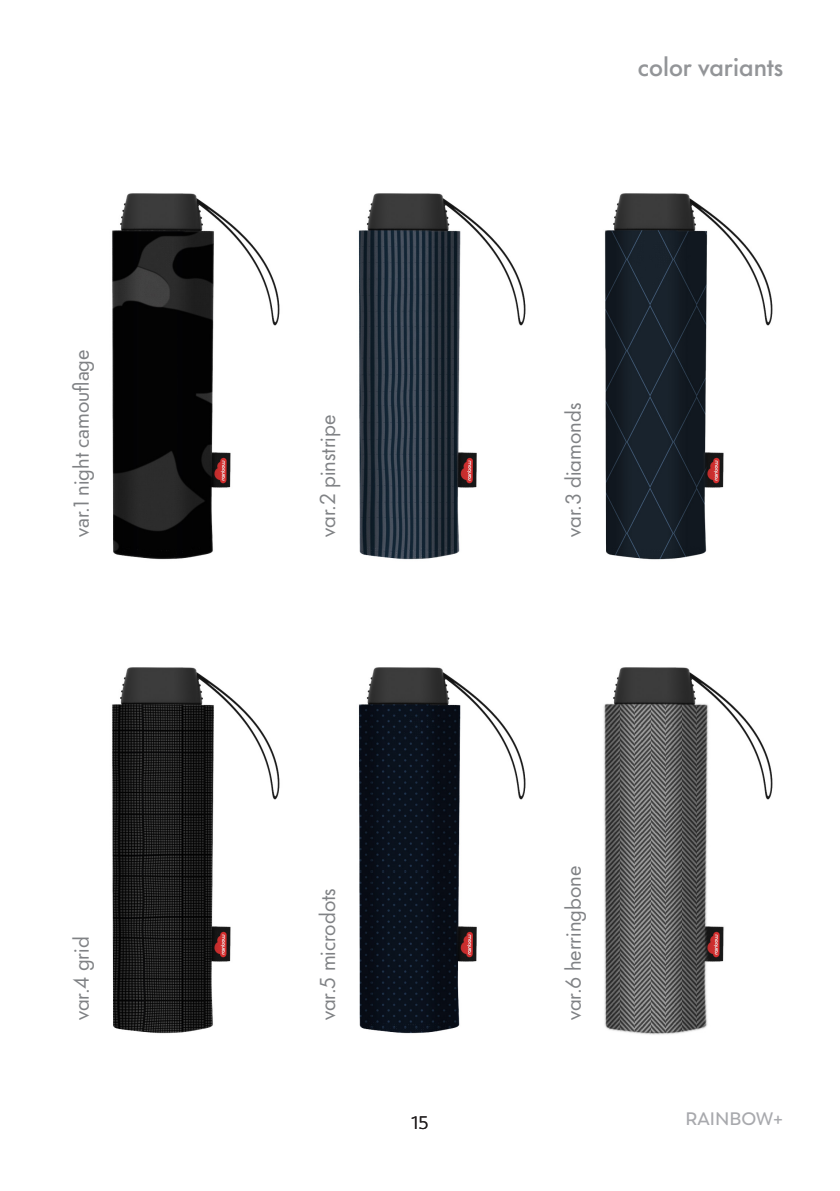
<style>
.page{position:relative;width:840px;height:1191px;background:#fff}
.page>*{position:absolute;margin:0;border:0;box-sizing:border-box;transform-origin:0 0}
.t1{font:500 24px "Futura Now Headline";color:#939598}
.t2{font:20px "Futura Now Headline";color:#808285}
.t3{font:600 18px "Trenda";color:#a8a9ad}
.t4{font:18px "Trenda";color:#231f20}
</style>
<div class="page">
<img style="left:112px;top:193px;width:168px;height:367px">
<img style="left:358px;top:193px;width:168px;height:367px">
<img style="left:604px;top:193px;width:169px;height:367px">
<img style="left:112px;top:667px;width:168px;height:367px">
<img style="left:358px;top:667px;width:168px;height:367px">
<img style="left:603px;top:667px;width:170px;height:368px">
<p class="t2" style="left:65px;top:537px;width:189px;rotate:-90deg">var.1 night camouflage</p>
<p class="t2" style="left:65px;top:1020px;width:85px;rotate:-90deg">var.4 grid</p>
<p class="t2" style="left:311px;top:537px;width:123px;rotate:-90deg">var.2 pinstripe</p>
<p class="t2" style="left:311px;top:1020px;width:134px;rotate:-90deg">var.5 microdots</p>
<p class="t4" style="left:411px;top:1112px;width:18px">15</p>
<p class="t1" style="left:637px;top:48px;width:147px">color variants</p>
<p class="t2" style="left:556px;top:537px;width:135px;rotate:-90deg">var.3 diamonds</p>
<p class="t2" style="left:556px;top:1020px;width:156px;rotate:-90deg">var.6 herringbone</p>
<p class="t3" style="left:685px;top:1107px;width:99px">RAINBOW+</p>
</div>
